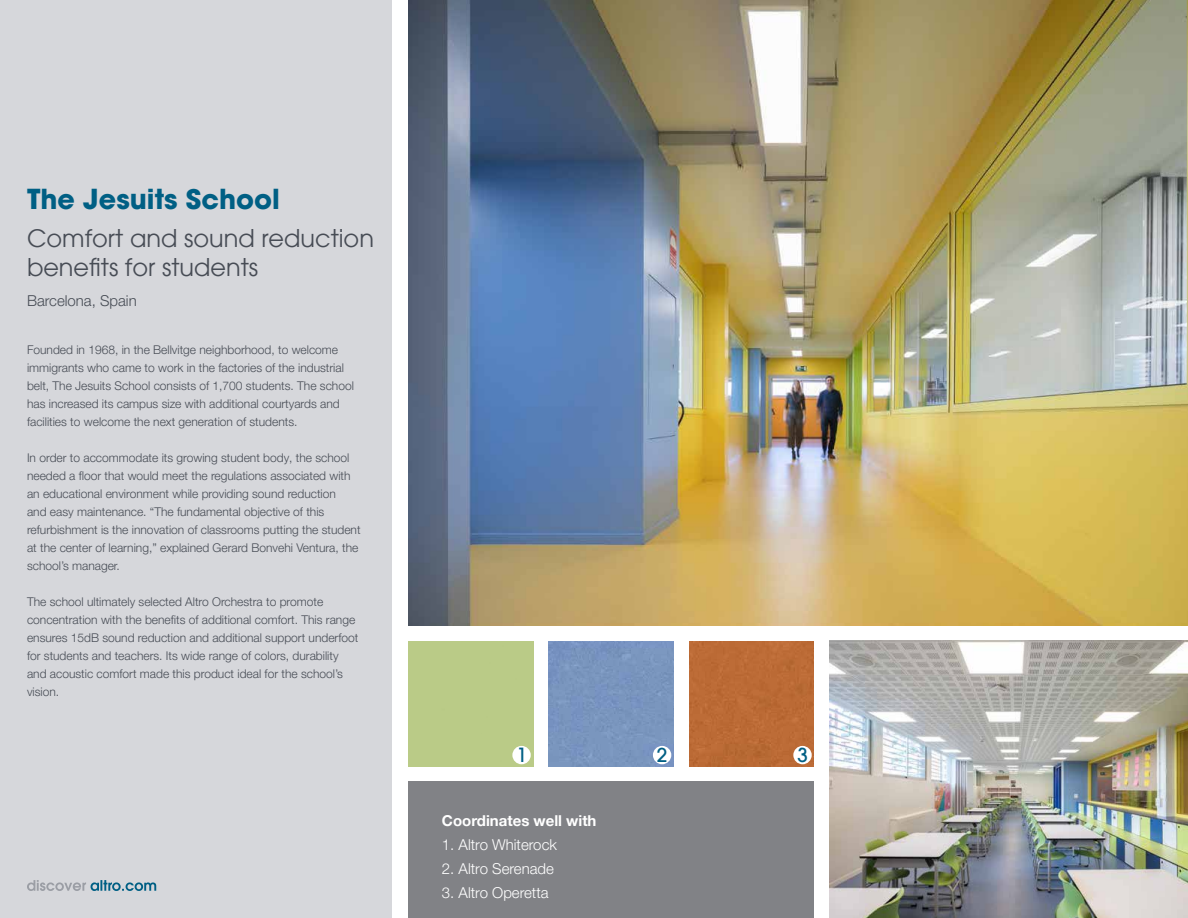
<style>
.page{position:relative;width:1188px;height:918px;background:#fff}
.page>*{position:absolute;margin:0;border:0;box-sizing:border-box;transform-origin:0 0}
.t1{font:700 27px "Avant Garde";color:#005f84}
.t2{font:24px/28.8px "Avant Garde";color:#474c55}
.t3{font:500 19.2px "Avant Garde";color:#005f84}
.t4{font:300 15px "Helvetica Neue LT Pro";color:#fff}
.t5{font:700 15px "Helvetica Neue LT Pro";color:#fff}
.t6{font:300 15px "Helvetica Neue LT Pro";color:#474c55}
.t7{font:300 12px/18px "Helvetica Neue LT Pro";color:#474c55}
</style>
<div class="page">
<div style="left:0;top:0;width:392px;height:918px;background:#d6d7db"></div>
<img style="left:408px;top:0;width:780px;height:625px">
<img style="left:830px;top:641px;width:358px;height:277px">
<div style="left:408px;top:782px;width:406px;height:136px;background:#818286"></div>
<div style="left:549px;top:641px;width:124px;height:125px;background:#7995be"></div>
<div style="left:689px;top:641px;width:125px;height:125px;background:#bb6b36"></div>
<div style="left:653px;top:746px;width:18px;height:18px;background:#fff;border-radius:50%"></div>
<div style="left:793px;top:746px;width:19px;height:18px;background:#fff;border-radius:50%"></div>
<svg style="left:27px;top:880px;width:129px;height:11px"></svg>
<h1 class="t1" style="left:27px;top:181px;width:254px">The Jesuits School</h1>
<h2 class="t2" style="left:27px;top:224px;width:349px">Comfort and sound reduction benefits for students</h2>
<p class="t6" style="left:27px;top:292px;width:111px">Barcelona, Spain</p>
<p class="t7" style="left:27px;top:341px;width:328px">Founded in 1968, in the Bellvitge neighborhood, to welcome immigrants who came to work in the factories of the industrial belt, The Jesuits School consists of 1,700 students. The school has increased its campus size with additional courtyards and facilities to welcome the next generation of students.</p>
<p class="t7" style="left:27px;top:449px;width:335px">In order to accommodate its growing student body, the school needed a floor that would meet the regulations associated with an educational environment while providing sound reduction<br>and easy maintenance. “The fundamental objective of this refurbishment is the innovation of classrooms putting the student at the center of learning,” explained Gerard Bonvehi Ventura, the school’s manager.</p>
<p class="t7" style="left:27px;top:593px;width:333px">The school ultimately selected Altro Orchestra to promote concentration with the benefits of additional comfort. This range ensures 15dB sound reduction and additional support underfoot for students and teachers. Its wide range of colors, durability and acoustic comfort made this product ideal for the school’s vision.</p>
<h3 class="t3" style="left:516px;top:743px;width:12px">1</h3>
<h3 class="t3" style="left:657px;top:743px;width:12px">2</h3>
<h3 class="t3" style="left:797px;top:743px;width:12px">3</h3>
<p class="t5" style="left:442px;top:811px;width:156px">Coordinates well with</p>
<p class="t4" style="left:442px;top:835px;width:117px">1. Altro Whiterock</p>
<p class="t4" style="left:442px;top:859px;width:114px">2. Altro Serenade</p>
<p class="t4" style="left:442px;top:883px;width:108px">3. Altro Operetta</p>
</div>
